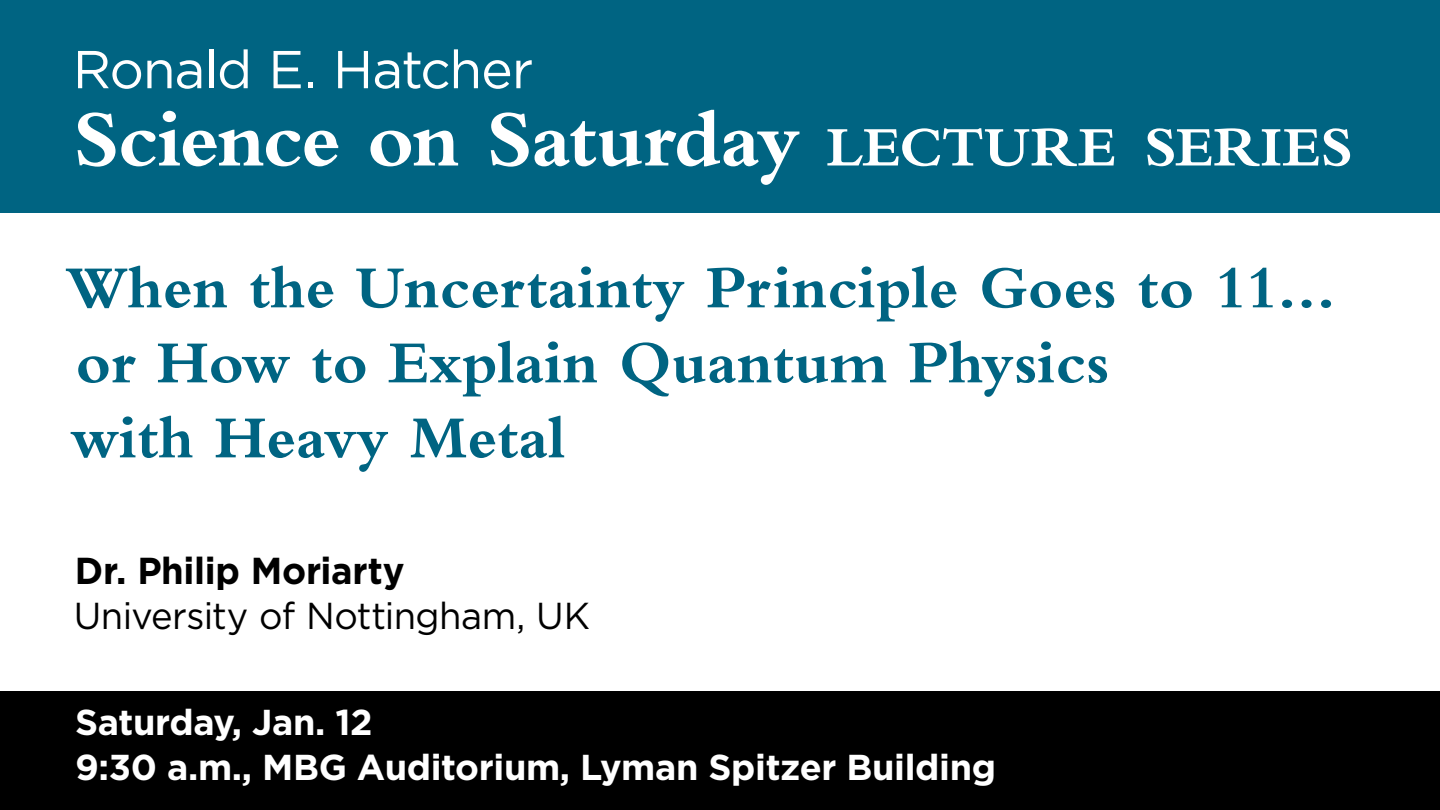
<style>
.page{position:relative;width:1440px;height:810px;background:#fff}
.page>*{position:absolute;margin:0;border:0;box-sizing:border-box;transform-origin:0 0}
.t1{font:700 83.25px "Bembo Std";letter-spacing:-.025em;color:#fff}
.t2{font:700 62.25px/75px "Bembo Std";color:#006482}
.t3{font:53.25px "Gotham";letter-spacing:-.02em;color:#fff}
.t4{font:37.5px "Gotham";letter-spacing:-.015em;color:#000}
.t5{font:700 37.5px "Gotham";letter-spacing:-.01em;color:#000}
.t6{font:700 36px/45px "Gotham";letter-spacing:-.01em;color:#fff}
.s1{font-size:58.28px}
</style>
<div class="page">
<div style="left:0;top:692px;width:1440px;height:118px;background:#000"></div>
<div style="left:0;top:0;width:1440px;height:213px;background:#006482"></div>
<p class="t3" style="left:73px;top:35px;width:462px">Ronald E. Hatcher</p>
<h1 class="t1" style="left:73px;top:93px;width:1282px">Science on Saturday <span class="s1">LECTURE SERIES</span></h1>
<p class="t2" style="left:65px;top:250px;width:1272px">When the Uncertainty Principle Goes to 11... or How to Explain Quantum Physics<br>with Heavy Metal</p>
<p class="t5" style="left:75px;top:545px;width:331px">Dr. Philip Moriarty</p>
<p class="t4" style="left:74px;top:591px;width:518px">University of Nottingham, UK</p>
<p class="t6" style="left:75px;top:700px;width:923px">Saturday, Jan. 12<br>9:30 a.m., MBG Auditorium, Lyman Spitzer Building</p>
</div>
